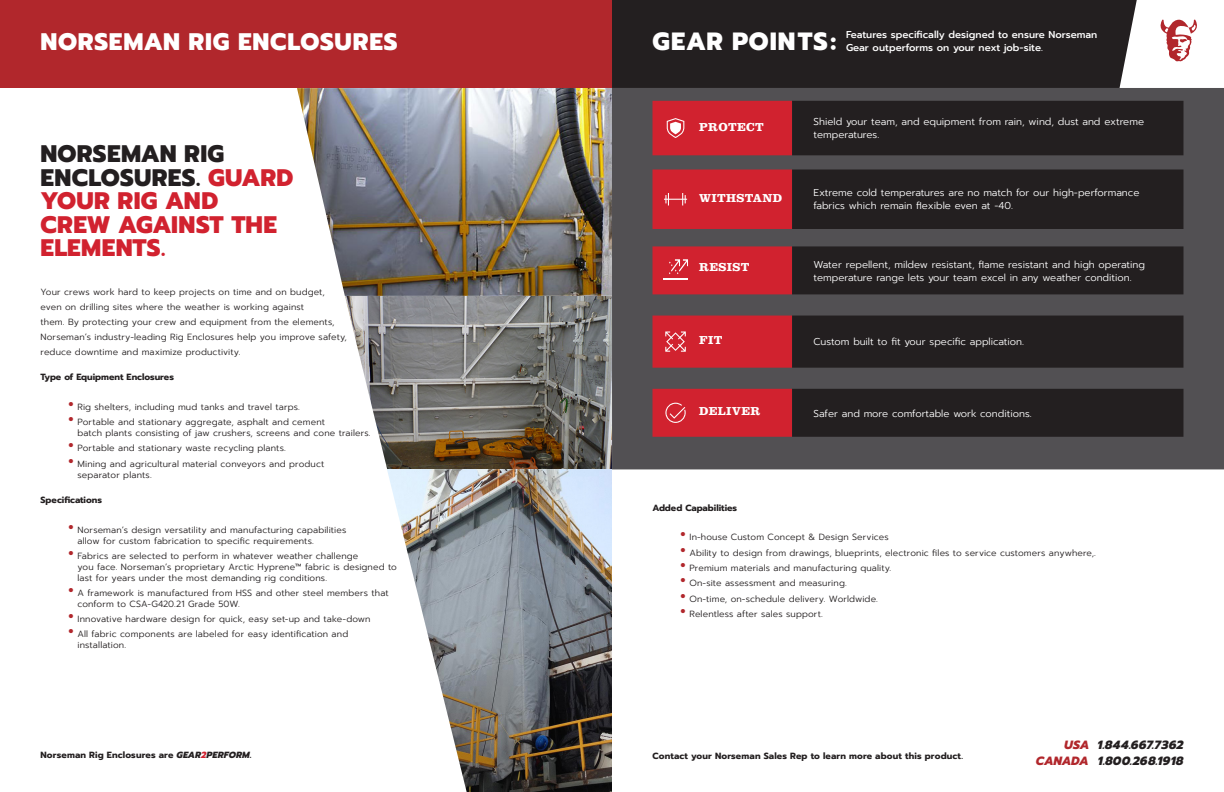
<style>
.page{position:relative;width:1224px;height:792px;background:#fff}
.page>*{position:absolute;margin:0;border:0;box-sizing:border-box;transform-origin:0 0}
.t1{font:800 25px "Prompt";letter-spacing:.04em;color:#fff}
.t2{font:800 24px/23.5px "Prompt";letter-spacing:.01em;color:#d1222f}
.Paragraph_Style_1{font:800 24px "Prompt";letter-spacing:.03em;color:#fff}
.t3{font:italic 800 12px/16px "Prompt";letter-spacing:.02em;color:#231f20;text-align:right}
.t4{font:700 12px "Clarendon LT Std";letter-spacing:.025em;color:#fff}
.t5{font:300 10px/13px "Prompt";color:#fff}
.t6{font:500 10px/13px "Prompt";color:#fff}
.t7{font:300 9px/10.8px "Prompt";letter-spacing:.015em;color:#231f20}
.t8{font:700 9px "Prompt";letter-spacing:.01em;color:#231f20}
.s1{color:#231f20}
.s2{font-weight:700;font-size:20px;color:#b1272c}
.s3{font-weight:800;font-style:italic}
.s4{font-weight:800;font-style:italic;color:#d1222f}
.s5{color:#b1272c}
</style>
<div class="page">
<div style="left:612px;top:0;width:508px;height:88px;background:#231f20"></div>
<svg style="left:1120px;top:0;width:77px;height:85px"></svg>
<div style="left:0;top:0;width:612px;height:88px;background:#b1272c"></div>
<div style="left:612px;top:88px;width:612px;height:381px;background:#525053"></div>
<div style="left:652px;top:316px;width:140px;height:52px;background:#d1222f"></div>
<div style="left:792px;top:316px;width:392px;height:52px;background:#231f20"></div>
<svg style="left:665px;top:331px;width:21px;height:21px"></svg>
<div style="left:652px;top:101px;width:140px;height:54px;background:#d1222f"></div>
<div style="left:792px;top:101px;width:392px;height:54px;background:#231f20"></div>
<svg style="left:667px;top:118px;width:17px;height:20px"></svg>
<div style="left:652px;top:389px;width:140px;height:48px;background:#d1222f"></div>
<div style="left:792px;top:389px;width:392px;height:48px;background:#231f20"></div>
<svg style="left:665px;top:403px;width:21px;height:20px"></svg>
<div style="left:652px;top:170px;width:140px;height:59px;background:#d1222f"></div>
<div style="left:792px;top:170px;width:392px;height:59px;background:#231f20"></div>
<svg style="left:664px;top:193px;width:23px;height:13px"></svg>
<div style="left:652px;top:246px;width:140px;height:48px;background:#d1222f"></div>
<div style="left:792px;top:246px;width:392px;height:48px;background:#231f20"></div>
<svg style="left:663px;top:259px;width:25px;height:20px"></svg>
<img style="left:345px;top:296px;width:267px;height:173px">
<img style="left:297px;top:88px;width:315px;height:208px">
<img style="left:387px;top:469px;width:225px;height:323px">
<p class="Paragraph_Style_1" style="left:40px;top:23px;width:359px">NORSEMAN RIG ENCLOSURES</p>
<p class="t2" style="left:40px;top:142px;width:254px"><span class="s1">NORSEMAN RIG<br>ENCLOSURES.</span> GUARD<br>YOUR RIG AND<br>CREW AGAINST THE<br>ELEMENTS.</p>
<p class="t7" style="left:40px;top:284px;width:308px;line-height:15px">Your crews work hard to keep projects on time and on budget, even on drilling sites where the weather is working against<br>them. By protecting your crew and equipment from the elements, Norseman’s industry-leading Rig Enclosures help you improve safety, reduce downtime and maximize productivity.</p>
<p class="t8" style="left:40px;top:370px;width:135px">Type of Equipment Enclosures</p>
<p class="t7" style="left:68px;top:401px;width:233px"><span class="s2">•</span> Rig shelters, including mud tanks and travel tarps.</p>
<p class="t7" style="left:78px;top:417px;width:295px;text-indent:-9px"><span class="s2">•</span> Portable and stationary aggregate, asphalt and cement<br>batch plants consisting of jaw crushers, screens and cone trailers.</p>
<p class="t7" style="left:68px;top:443px;width:219px"><span class="s2">•</span> Portable and stationary waste recycling plants.</p>
<p class="t7" style="left:78px;top:458px;width:248px;text-indent:-9px"><span class="s2">•</span> Mining and agricultural material conveyors and product separator plants.</p>
<p class="t8" style="left:40px;top:493px;width:63px">Specifications</p>
<p class="t7" style="left:78px;top:524px;width:270px;text-indent:-9px"><span class="s2">•</span> Norseman’s design versatility and manufacturing capabilities allow for custom fabrication to specific requirements.</p>
<p class="t7" style="left:78px;top:551px;width:321px;text-indent:-9px"><span class="s2">•</span> Fabrics are selected to perform in whatever weather challenge<br>you face. Norseman’s proprietary Arctic Hyprene™ fabric is designed to last for years under the most demanding rig conditions.</p>
<p class="t7" style="left:78px;top:587px;width:313px;text-indent:-9px"><span class="s2">•</span> A framework is manufactured from HSS and other steel members that conform to CSA-G420.21 Grade 50W.</p>
<p class="t7" style="left:68px;top:614px;width:304px"><span class="s2">•</span> Innovative hardware design for quick, easy set-up and take-down</p>
<p class="t7" style="left:78px;top:629px;width:272px;text-indent:-9px"><span class="s2">•</span> All fabric components are labeled for easy identification and installation.</p>
<p class="t8" style="left:40px;top:748px;width:213px">Norseman Rig Enclosures are <span class="s3">GEAR</span><span class="s4">2</span><span class="s3">PERFORM.</span></p>
<h1 class="t1" style="left:652px;top:22px;width:185px">GEAR POINTS:</h1>
<p class="t6" style="left:846px;top:28px;width:253px">Features specifically designed to ensure Norseman<br>Gear outperforms on your next job-site.</p>
<p class="t4" style="left:699px;top:119px;width:66px">PROTECT</p>
<p class="t5" style="left:814px;top:115px;width:332px">Shield your team, and equipment from rain, wind, dust and extreme temperatures.</p>
<p class="t4" style="left:699px;top:190px;width:84px">WITHSTAND</p>
<p class="t5" style="left:814px;top:187px;width:327px">Extreme cold temperatures are no match for our high-performance fabrics which remain flexible even at -40.</p>
<p class="t4" style="left:699px;top:260px;width:52px">RESIST</p>
<p class="t5" style="left:814px;top:258px;width:333px">Water repellent, mildew resistant, flame resistant and high operating temperature range lets your team excel in any weather condition.</p>
<p class="t4" style="left:699px;top:333px;width:25px">FIT</p>
<p class="t5" style="left:814px;top:335px;width:212px">Custom built to fit your specific application.</p>
<p class="t4" style="left:699px;top:404px;width:63px">DELIVER</p>
<p class="t5" style="left:814px;top:407px;width:220px">Safer and more comfortable work conditions.</p>
<p class="t8" style="left:652px;top:501px;width:86px">Added Capabilities</p>
<p class="t7" style="left:680px;top:532px;width:210px"><span class="s2">•</span> In-house Custom Concept &amp; Design Services</p>
<p class="t7" style="left:680px;top:547px;width:417px"><span class="s2">•</span> Ability to design from drawings, blueprints, electronic files to service customers anywhere,.</p>
<p class="t7" style="left:680px;top:563px;width:212px"><span class="s2">•</span> Premium materials and manufacturing quality.</p>
<p class="t7" style="left:680px;top:578px;width:168px"><span class="s2">•</span> On-site assessment and measuring.</p>
<p class="t7" style="left:680px;top:593px;width:199px"><span class="s2">•</span> On-time, on-schedule delivery. Worldwide.</p>
<p class="t7" style="left:680px;top:608px;width:144px"><span class="s2">•</span> Relentless after sales support.</p>
<p class="t8" style="left:652px;top:749px;width:312px">Contact your Norseman Sales Rep to learn more about this product.</p>
<h3 class="t3" style="left:1036px;top:736px;width:149px"><span class="s5">USA</span> 1.844.667.7362<br><span class="s5">CANADA</span> 1.800.268.1918</h3>
</div>
